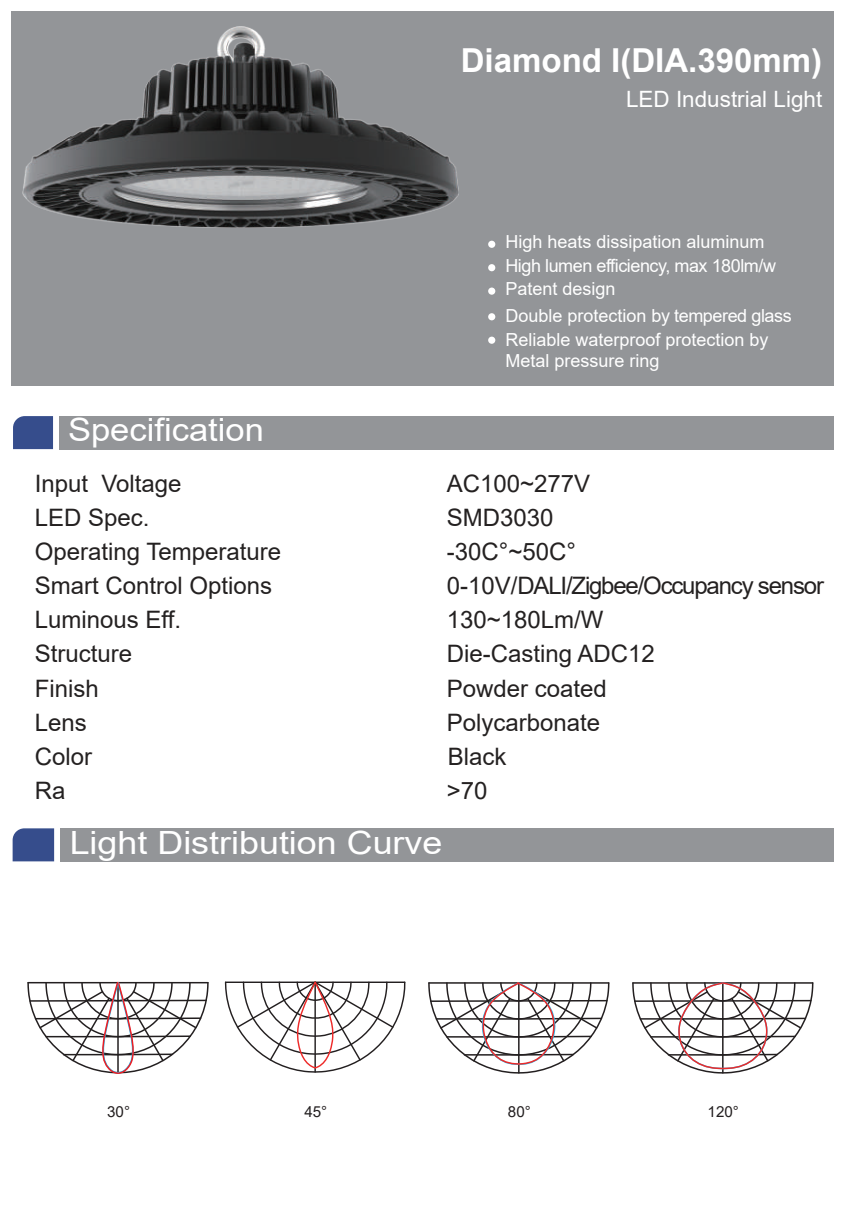
<style>
.page{position:relative;width:845px;height:1214px;background:#fff}
.page>*{position:absolute;margin:0;border:0;box-sizing:border-box;transform-origin:0 0}
.t1{font:700 33px "Arial";color:#fff}
.t2{font:32px "Arial";color:#fff;scale:1.12 1}
.t3{font:32px "Arial";color:#fff;scale:1.08 1}
.t4{font:24px "Arial";color:#242121}
.t5{font:24px "Arial";letter-spacing:-.05em;color:#242121}
.t6{font:22.4px "Arial";color:#fff}
.t7{font:18px/23.6px "Arial";color:#fff}
.t8{font:15.2px "Arial";color:#231f20}
</style>
<div class="page">
<div style="left:11px;top:11px;width:822px;height:375px;background:#939598"></div>
<svg style="left:13px;top:416px;width:40px;height:33px"></svg>
<div style="left:59px;top:416px;width:774px;height:33px;background:#939598"></div>
<svg style="left:13px;top:828px;width:41px;height:33px"></svg>
<div style="left:60px;top:828px;width:773px;height:33px;background:#939598"></div>
<div style="left:488px;top:241px;width:7px;height:7px;background:#fff;border-radius:50%"></div>
<div style="left:488px;top:264px;width:7px;height:7px;background:#fff;border-radius:50%"></div>
<div style="left:488px;top:287px;width:7px;height:8px;background:#fff;border-radius:50%"></div>
<div style="left:488px;top:313px;width:7px;height:7px;background:#fff;border-radius:50%"></div>
<div style="left:488px;top:336px;width:7px;height:8px;background:#fff;border-radius:50%"></div>
<svg style="left:632px;top:982px;width:182px;height:92px"></svg>
<svg style="left:428px;top:982px;width:182px;height:92px"></svg>
<svg style="left:27px;top:981px;width:182px;height:93px"></svg>
<svg style="left:224px;top:981px;width:182px;height:92px"></svg>
<img style="left:22px;top:27px;width:436px;height:200px">
<h1 class="t1" style="left:461px;top:37px;width:363px">Diamond I(DIA.390mm)</h1>
<p class="t6" style="left:626px;top:84px;width:198px">LED Industrial Light</p>
<h2 class="t3" style="left:68px;top:408px;width:183px">Specification</h2>
<p class="t7" style="left:505px;top:229px;width:272px">High heats dissipation aluminum<br>High lumen efficiency, max 180lm/w<br>Patent design</p>
<p class="t7" style="left:505px;top:304px;width:288px">Double protection by tempered glass<br>Reliable waterproof protection by</p>
<p class="t7" style="left:505px;top:349px;width:156px">Metal pressure ring</p>
<p class="t4" style="left:35px;top:467px;width:148px">Input Voltage</p>
<p class="t4" style="left:447px;top:467px;width:145px">AC100~277V</p>
<p class="t4" style="left:35px;top:501px;width:116px">LED Spec.</p>
<p class="t4" style="left:447px;top:501px;width:108px">SMD3030</p>
<p class="t4" style="left:35px;top:535px;width:248px">Operating Temperature</p>
<p class="t4" style="left:447px;top:535px;width:131px">-30C°~50C°</p>
<p class="t4" style="left:35px;top:569px;width:239px">Smart Control Options</p>
<p class="t5" style="left:447px;top:569px;width:379px">0-10V/DALI/Zigbee/Occupancy sensor</p>
<p class="t4" style="left:35px;top:603px;width:148px">Luminous Eff.</p>
<p class="t4" style="left:447px;top:603px;width:158px">130~180Lm/W</p>
<p class="t4" style="left:35px;top:637px;width:99px">Structure</p>
<p class="t4" style="left:447px;top:637px;width:210px">Die-Casting ADC12</p>
<p class="t4" style="left:35px;top:671px;width:66px">Finish</p>
<p class="t4" style="left:447px;top:671px;width:162px">Powder coated</p>
<p class="t4" style="left:35px;top:705px;width:54px">Lens</p>
<p class="t4" style="left:447px;top:705px;width:155px">Polycarbonate</p>
<p class="t4" style="left:35px;top:739px;width:59px">Color</p>
<p class="t4" style="left:448px;top:739px;width:60px">Black</p>
<p class="t4" style="left:35px;top:773px;width:32px">Ra</p>
<p class="t4" style="left:447px;top:773px;width:42px">&gt;70</p>
<h2 class="t2" style="left:70px;top:821px;width:334px">Light Distribution Curve</h2>
<p class="t8" style="left:107px;top:1101px;width:24px">30°</p>
<p class="t8" style="left:304px;top:1101px;width:24px">45°</p>
<p class="t8" style="left:508px;top:1100px;width:24px">80°</p>
<p class="t8" style="left:707px;top:1100px;width:33px">120°</p>
</div>
